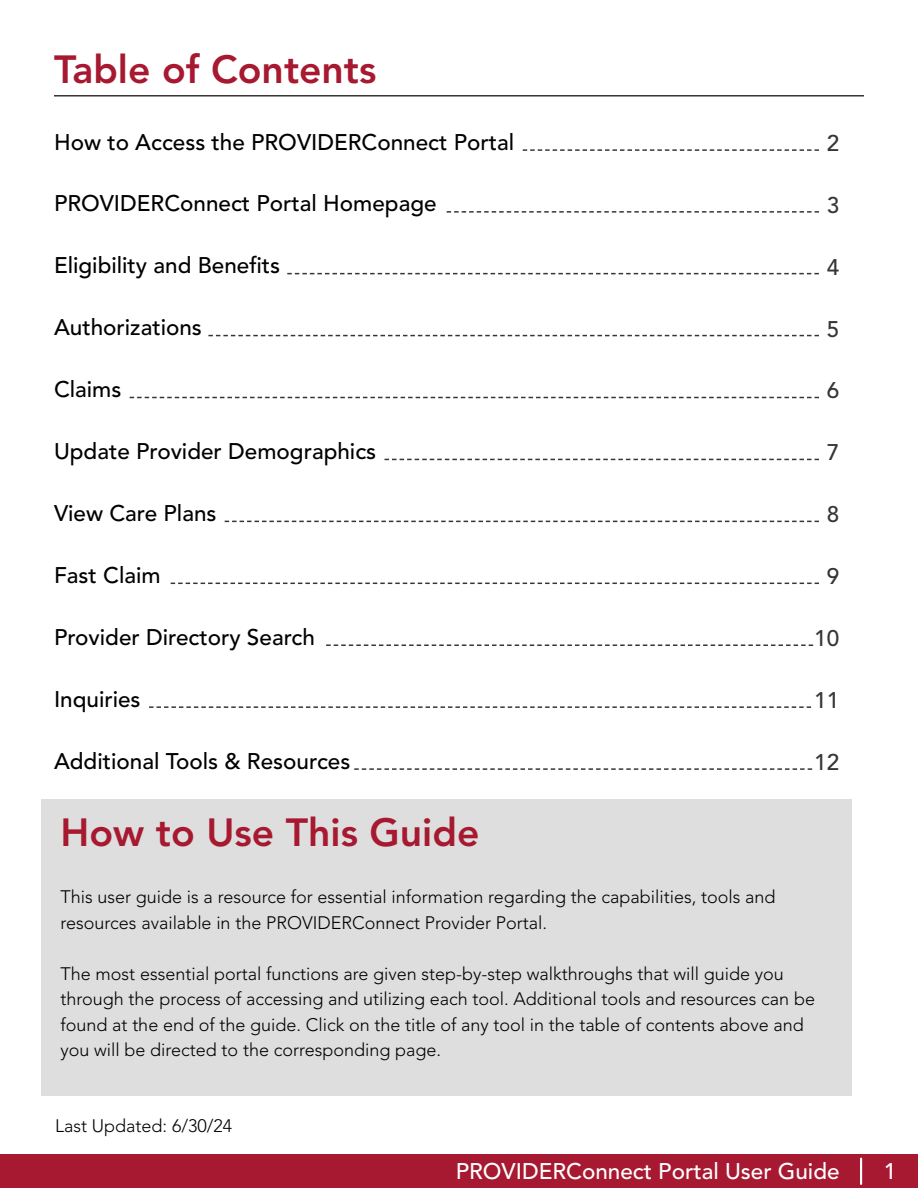
<style>
.page{position:relative;width:918px;height:1188px;background:#fff}
.page>*{position:absolute;margin:0;border:0;box-sizing:border-box;transform-origin:0 0}
.t1{font:800 39px "Avenir LT Std";color:#a71930}
.t2{font:500 22.5px "Avenir LT Std";color:#000}
.t3{font:500 22.5px "Avenir LT Std";color:#fff}
.t4{font:500 22.5px "Avenir LT Std";color:#373635}
.t5{font:300 18px/25.5px "Avenir LT Std";color:#000}
</style>
<div class="page">
<div style="left:0;top:1155px;width:918px;height:33px;background:#a71930"></div>
<hr style="left:54px;top:95px;width:810px;height:2px;background:#373635">
<svg style="left:447px;top:211px;width:372px;height:2px"></svg>
<svg style="left:287px;top:273px;width:532px;height:1px"></svg>
<svg style="left:208px;top:335px;width:611px;height:1px"></svg>
<svg style="left:130px;top:397px;width:689px;height:1px"></svg>
<svg style="left:384px;top:459px;width:435px;height:1px"></svg>
<svg style="left:225px;top:521px;width:594px;height:1px"></svg>
<svg style="left:171px;top:583px;width:648px;height:1px"></svg>
<svg style="left:326px;top:644px;width:487px;height:2px"></svg>
<svg style="left:149px;top:706px;width:662px;height:2px"></svg>
<svg style="left:354px;top:768px;width:458px;height:2px"></svg>
<hr style="left:860px;top:1158px;width:2px;height:27px;background:#fff">
<div style="left:42px;top:799px;width:810px;height:296px;background:#dddedd"></div>
<svg style="left:523px;top:149px;width:296px;height:2px"></svg>
<h1 class="t1" style="left:54px;top:47px;width:324px">Table of Contents</h1>
<p class="t2" style="left:54px;top:129px;width:462px">How to Access the PROVIDERConnect Portal</p>
<p class="t4" style="left:827px;top:130px;width:14px">2</p>
<p class="t2" style="left:54px;top:191px;width:384px">PROVIDERConnect Portal Homepage</p>
<p class="t4" style="left:827px;top:192px;width:14px">3</p>
<p class="t2" style="left:54px;top:252px;width:228px">Eligibility and Benefits</p>
<p class="t4" style="left:827px;top:254px;width:14px">4</p>
<p class="t2" style="left:54px;top:314px;width:149px">Authorizations</p>
<p class="t4" style="left:827px;top:316px;width:14px">5</p>
<p class="t2" style="left:54px;top:376px;width:69px">Claims</p>
<p class="t4" style="left:827px;top:378px;width:14px">6</p>
<p class="t2" style="left:54px;top:438px;width:324px">Update Provider Demographics</p>
<p class="t4" style="left:827px;top:440px;width:14px">7</p>
<p class="t2" style="left:54px;top:500px;width:164px">View Care Plans</p>
<p class="t4" style="left:827px;top:502px;width:14px">8</p>
<p class="t2" style="left:54px;top:562px;width:108px">Fast Claim</p>
<p class="t4" style="left:827px;top:563px;width:14px">9</p>
<p class="t2" style="left:54px;top:624px;width:262px">Provider Directory Search</p>
<p class="t4" style="left:814px;top:625px;width:27px">10</p>
<p class="t2" style="left:54px;top:686px;width:88px">Inquiries</p>
<p class="t4" style="left:814px;top:687px;width:27px">11</p>
<p class="t2" style="left:54px;top:748px;width:298px">Additional Tools &amp; Resources</p>
<p class="t4" style="left:814px;top:749px;width:27px">12</p>
<h1 class="t1" style="left:61px;top:809px;width:420px">How to Use This Guide</h1>
<p class="t5" style="left:61px;top:885px;width:716px">This user guide is a resource for essential information regarding the capabilities, tools and resources available in the PROVIDERConnect Provider Portal.</p>
<p class="t5" style="left:61px;top:961px;width:756px">The most essential portal functions are given step-by-step walkthroughs that will guide you through the process of accessing and utilizing each tool. Additional tools and resources can be found at the end of the guide. Click on the title of any tool in the table of contents above and you will be directed to the corresponding page.</p>
<p class="t5" style="left:55px;top:1113px;width:178px">Last Updated: 6/30/24</p>
<p class="t3" style="left:456px;top:1159px;width:385px">PROVIDERConnect Portal User Guide</p>
<p class="t3" style="left:884px;top:1159px;width:14px">1</p>
</div>
